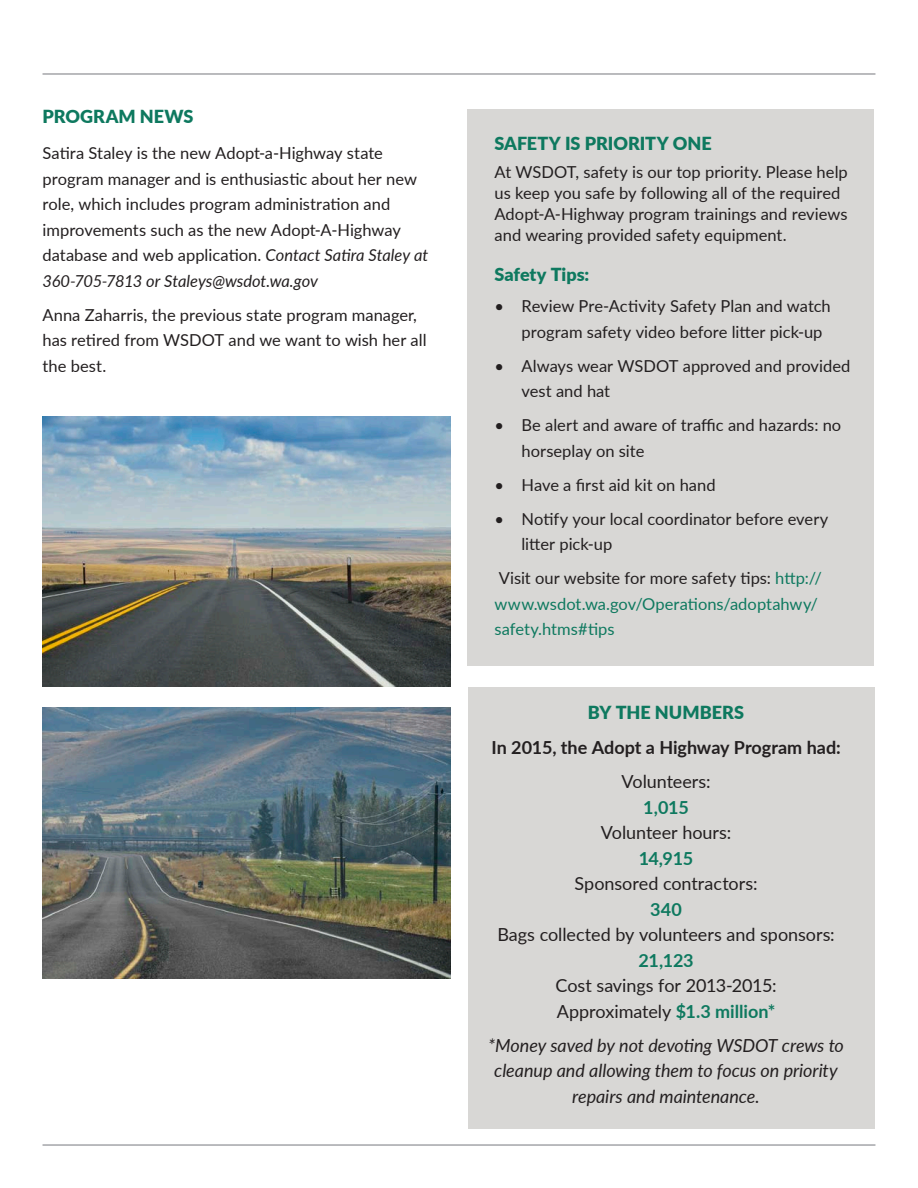
<style>
.page{position:relative;width:918px;height:1188px;background:#fff}
.page>*{position:absolute;margin:0;border:0;box-sizing:border-box;transform-origin:0 0}
.Paragraph_Body_Style{font:18px/25.5px "Lato";letter-spacing:-.005em;color:#231f20;text-align:center}
.Paragraph_Body_Style-2{font:italic 18px/25.5px "Lato";letter-spacing:-.005em;color:#231f20;text-align:center}
.Subhead{font:900 18px "Lato";color:#0e795f}
.Paragraph_Body_Style-3{font:700 18px "Lato";letter-spacing:-.005em;color:#231f20}
.Paragraph_Body_Style-4{font:16.5px/25.5px "Lato";color:#231f20}
.Subhead-2{font:16.5px/21px "Lato";color:#231f20}
.Paragraph_Body_Style-5{font:16.5px/25.5px "Lato";color:#0e795f}
.s1{font-style:italic}
.s2{color:#231f20}
.s3{font-weight:700;color:#0e795f}
</style>
<div class="page">
<div style="left:468px;top:109px;width:406px;height:556px;background:#d8d7d5"></div>
<hr style="left:43px;top:73px;width:832px;height:2px;background:#a4a5a9">
<hr style="left:43px;top:1144px;width:832px;height:2px;background:#a4a5a9">
<div style="left:468px;top:688px;width:407px;height:441px;background:#d8d7d5"></div>
<img style="left:43px;top:416px;width:407px;height:271px">
<img style="left:43px;top:708px;width:407px;height:270px">
<p class="Subhead" style="left:43px;top:103px;width:152px">PROGRAM NEWS</p>
<p class="Paragraph_Body_Style-4" style="left:43px;top:140px;width:387px">Satira Staley is the new Adopt-a-Highway state program manager and is enthusiastic about her new role, which includes program administration and improvements such as the new Adopt-A-Highway database and web application. <span class="s1">Contact Satira Staley at 360-705-7813 or Staleys@wsdot.wa.gov</span></p>
<p class="Paragraph_Body_Style-4" style="left:43px;top:301px;width:386px">Anna Zaharris, the previous state program manager, has retired from WSDOT and we want to wish her all the best.</p>
<p class="Subhead" style="left:495px;top:130px;width:219px">SAFETY IS PRIORITY ONE</p>
<p class="Subhead-2" style="left:495px;top:161px;width:355px">At WSDOT, safety is our top priority. Please help us keep you safe by following all of the required Adopt-A-Highway program trainings and reviews and wearing provided safety equipment.</p>
<p class="Subhead" style="left:495px;top:261px;width:96px">Safety Tips:</p>
<p class="Paragraph_Body_Style-4" style="left:522px;top:293px;width:311px;text-indent:-27px">• Review Pre-Activity Safety Plan and watch program safety video before litter pick-up</p>
<p class="Paragraph_Body_Style-4" style="left:522px;top:352px;width:330px;text-indent:-27px">• Always wear WSDOT approved and provided vest and hat</p>
<p class="Paragraph_Body_Style-4" style="left:522px;top:412px;width:321px;text-indent:-27px">• Be alert and aware of traffic and hazards: no horseplay on site</p>
<p class="Paragraph_Body_Style-4" style="left:495px;top:471px;width:223px">• Have a first aid kit on hand</p>
<p class="Paragraph_Body_Style-4" style="left:522px;top:505px;width:308px;text-indent:-27px">• Notify your local coordinator before every litter pick-up</p>
<p class="Paragraph_Body_Style-5" style="left:495px;top:565px;width:329px"><span class="s2">Visit our website for more safety tips:</span> http:// www.wsdot.wa.gov/Operations/adoptahwy/ safety.htms#tips</p>
<p class="Subhead" style="left:588px;top:699px;width:158px">BY THE NUMBERS</p>
<p class="Paragraph_Body_Style-3" style="left:491px;top:734px;width:351px">In 2015, the Adopt a Highway Program had:</p>
<p class="Paragraph_Body_Style" style="left:621px;top:768px;width:91px">Volunteers:<br><span class="s3">1,015</span></p>
<p class="Paragraph_Body_Style" style="left:601px;top:819px;width:132px">Volunteer hours:<br><span class="s3">14,915</span></p>
<p class="Paragraph_Body_Style" style="left:575px;top:870px;width:184px">Sponsored contractors:<br><span class="s3">340</span></p>
<p class="Paragraph_Body_Style" style="left:497px;top:921px;width:339px">Bags collected by volunteers and sponsors:<br><span class="s3">21,123</span></p>
<p class="Paragraph_Body_Style" style="left:555px;top:972px;width:223px;text-align:left">Cost savings for 2013-2015:<br>Approximately <span class="s3">$1.3 million*</span></p>
<p class="Paragraph_Body_Style-2" style="left:488px;top:1032px;width:357px">*Money saved by not devoting WSDOT crews to cleanup and allowing them to focus on priority repairs and maintenance.</p>
</div>
